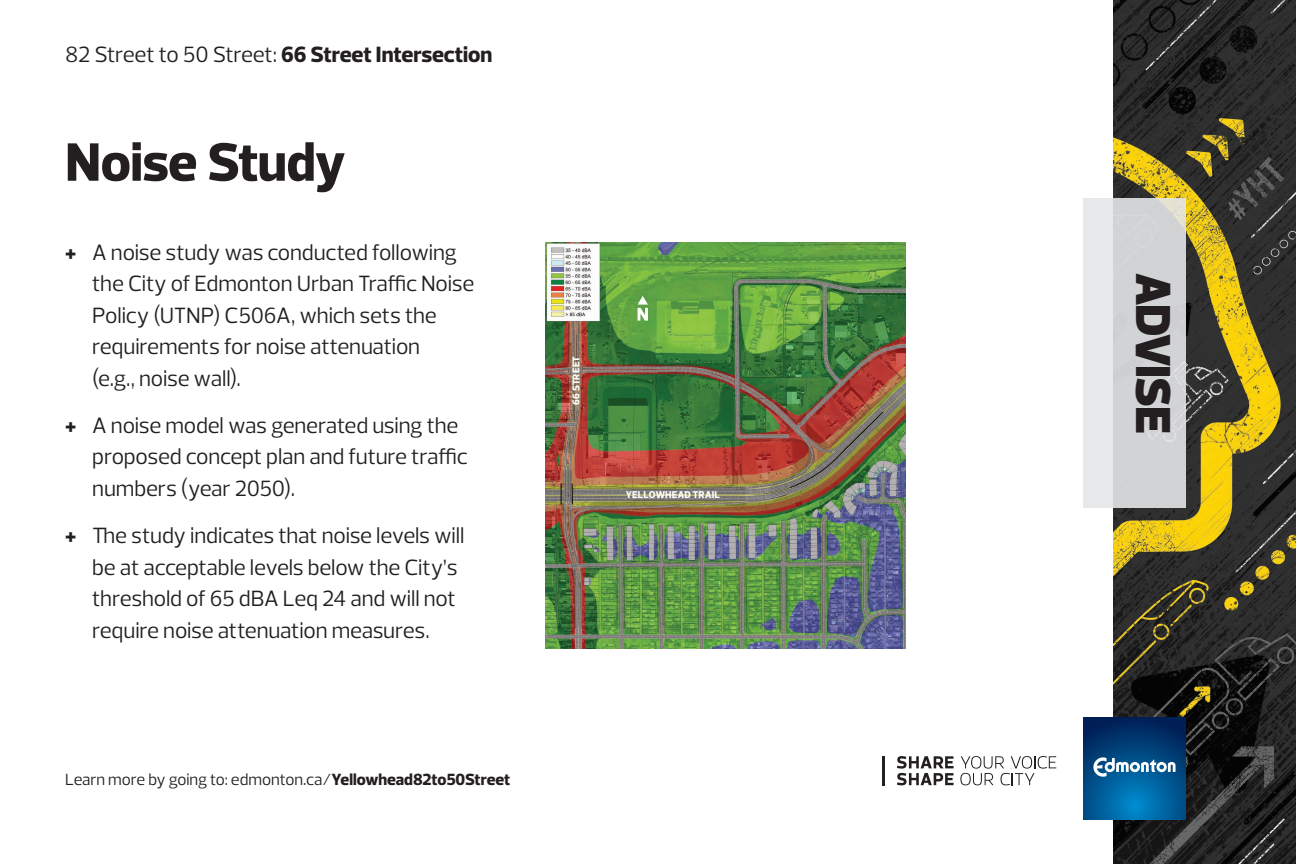
<style>
.page{position:relative;width:1296px;height:864px;background:#fff}
.page>*{position:absolute;margin:0;border:0;box-sizing:border-box;transform-origin:0 0}
.t1{font:800 55px "Prelo";letter-spacing:-.01em;color:#231f20}
.t2{font:900 50px "Prelo";letter-spacing:-.03em;color:#231f20}
.t3{font:22.5px/31.5px "Prelo";letter-spacing:-.01em;color:#231f20}
.t4{font:800 22.5px "Prelo";letter-spacing:-.005em;color:#231f20}
.t5{font:16.5px "Prelo";letter-spacing:-.005em;color:#231f20}
.t6{font:800 10px "Prelo";letter-spacing:.015em;color:#fff}
.s1{font-weight:400}
.s2{font-weight:800}
</style>
<div class="page">
<img style="left:1112px;top:0;width:184px;height:864px">
<div style="left:1084px;top:199px;width:102px;height:309px;background:linear-gradient(to right,#e4e5e8,#cccdce)"></div>
<img style="left:546px;top:243px;width:360px;height:406px">
<svg style="left:638px;top:296px;width:10px;height:25px"></svg>
<svg style="left:897px;top:756px;width:57px;height:29px"></svg>
<svg style="left:960px;top:756px;width:96px;height:29px"></svg>
<hr style="left:882px;top:756px;width:3px;height:29px;background:#231f20">
<svg style="left:1083px;top:717px;width:103px;height:102px;background:#004a84"></svg>
<svg style="left:1093px;top:757px;width:83px;height:20px"></svg>
<p class="t4" style="left:65px;top:40px;width:429px"><span class="s1">82 Street to 50 Street:</span> 66 Street Intersection</p>
<h1 class="t1" style="left:65px;top:128px;width:282px">Noise Study</h1>
<p class="t3" style="left:92px;top:236px;width:384px;text-indent:-27px"><span class="s2">+</span> A noise study was conducted following the City of Edmonton Urban Traffic Noise Policy (UTNP) C506A, which sets the requirements for noise attenuation<br>(e.g., noise wall).</p>
<p class="t3" style="left:92px;top:409px;width:377px;text-indent:-27px"><span class="s2">+</span> A noise model was generated using the proposed concept plan and future traffic numbers (year 2050).</p>
<p class="t3" style="left:92px;top:520px;width:374px;text-indent:-27px"><span class="s2">+</span> The study indicates that noise levels will be at acceptable levels below the City’s threshold of 65 dBA Leq 24 and will not require noise attenuation measures.</p>
<p class="t5" style="left:65px;top:769px;width:447px">Learn more by going to: edmonton.ca/<span class="s2">Yellowhead82to50Street</span></p>
<p class="t6" style="left:570px;top:405px;width:50px;rotate:-90deg">66 STREET</p>
<p class="t6" style="left:626px;top:488px;width:96px">YELLOWHEAD TRAIL</p>
<h2 class="t2" style="left:1184px;top:273px;width:162px;rotate:90deg">ADVISE</h2>
</div>
